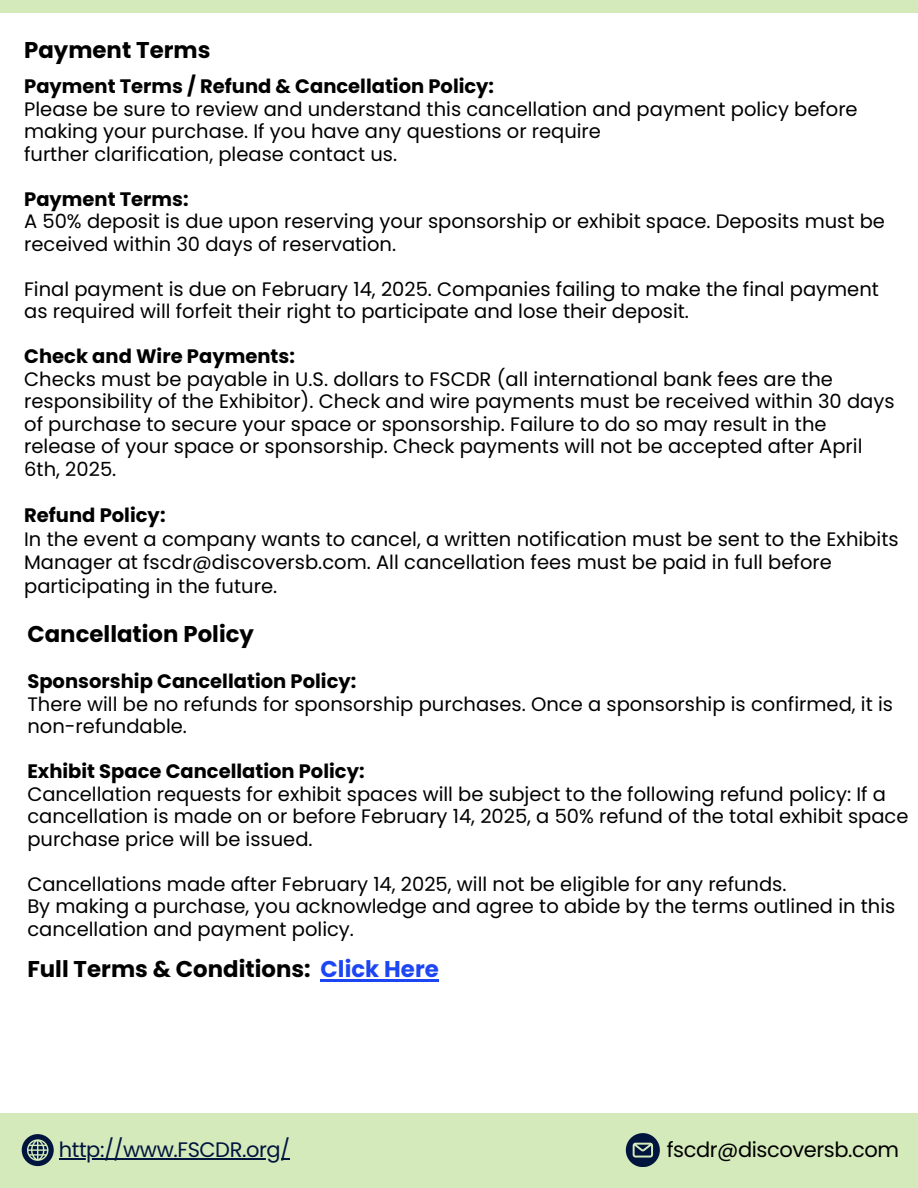
<style>
.page{position:relative;width:918px;height:1188px;background:#fff}
.page>*{position:absolute;margin:0;border:0;box-sizing:border-box;transform-origin:0 0}
.t1{font:700 22.8px "Poppins";color:#000}
.t2{font:21px "Poppins";letter-spacing:-.02em;color:#00153d}
.t3{font:21px "Poppins";letter-spacing:-.02em;color:#000}
.t4{font:19.5px/22.5px "Poppins";color:#000}
.t5{font:700 19.5px "Poppins";color:#000}
.s1{color:#1d46f3}
</style>
<div class="page">
<div style="left:0;top:1114px;width:918px;height:74px;background:#d5eabb"></div>
<svg style="left:626px;top:1133px;width:34px;height:34px"></svg>
<svg style="left:22px;top:1134px;width:32px;height:32px"></svg>
<hr style="left:59px;top:1158px;width:231px;height:1px;background:#00153d">
<div style="left:0;top:0;width:918px;height:12px;background:#d5eabb"></div>
<hr style="left:321px;top:979px;width:118px;height:2px;background:#1d46f3">
<p class="t1" style="left:24px;top:34px;width:188px">Payment Terms</p>
<h1 class="t5" style="left:24px;top:73px;width:471px">Payment Terms / Refund &amp; Cancellation Policy:</h1>
<p class="t4" style="left:24px;top:98px;width:835px">Please be sure to review and understand this cancellation and payment policy before making your purchase. If you have any questions or require</p>
<p class="t4" style="left:24px;top:143px;width:374px">further clarification, please contact us.</p>
<p class="t5" style="left:24px;top:185px;width:166px">Payment Terms:</p>
<p class="t4" style="left:24px;top:210px;width:862px">A 50% deposit is due upon reserving your sponsorship or exhibit space. Deposits must be received within 30 days of reservation.</p>
<p class="t4" style="left:24px;top:278px;width:856px">Final payment is due on February 14, 2025. Companies failing to make the final payment as required will forfeit their right to participate and lose their deposit.</p>
<p class="t5" style="left:24px;top:343px;width:272px">Check and Wire Payments:</p>
<h1 class="t4" style="left:24px;top:368px;width:872px">Checks must be payable in U.S. dollars to FSCDR (all international bank fees are the responsibility of the Exhibitor). Check and wire payments must be received within 30 days of purchase to secure your space or sponsorship. Failure to do so may result in the release of your space or sponsorship. Check payments will not be accepted after April 6th, 2025.</h1>
<p class="t5" style="left:24px;top:501px;width:143px">Refund Policy:</p>
<p class="t4" style="left:24px;top:527px;width:876px;line-height:23.7px">In the event a company wants to cancel, a written notification must be sent to the Exhibits<br>Manager at fscdr@discoversb.com. All cancellation fees must be paid in full before participating in the future.</p>
<p class="t1" style="left:27px;top:618px;width:228px">Cancellation Policy</p>
<p class="t5" style="left:27px;top:668px;width:331px">Sponsorship Cancellation Policy:</p>
<p class="t4" style="left:27px;top:693px;width:867px">There will be no refunds for sponsorship purchases. Once a sponsorship is confirmed, it is non-refundable.</p>
<p class="t5" style="left:27px;top:758px;width:339px">Exhibit Space Cancellation Policy:</p>
<p class="t4" style="left:27px;top:783px;width:883px">Cancellation requests for exhibit spaces will be subject to the following refund policy: If a cancellation is made on or before February 14, 2025, a 50% refund of the total exhibit space purchase price will be issued.</p>
<p class="t4" style="left:27px;top:873px;width:761px">Cancellations made after February 14, 2025, will not be eligible for any refunds.</p>
<p class="t4" style="left:27px;top:895px;width:870px">By making a purchase, you acknowledge and agree to abide by the terms outlined in this cancellation and payment policy.</p>
<h2 class="t1" style="left:27px;top:953px;width:413px">Full Terms &amp; Conditions: <span class="s1">Click Here</span></h2>
<p class="t2" style="left:59px;top:1135px;width:233px">http://www.FSCDR.org/</p>
<h1 class="t3" style="left:667px;top:1135px;width:234px">fscdr@discoversb.com</h1>
</div>
